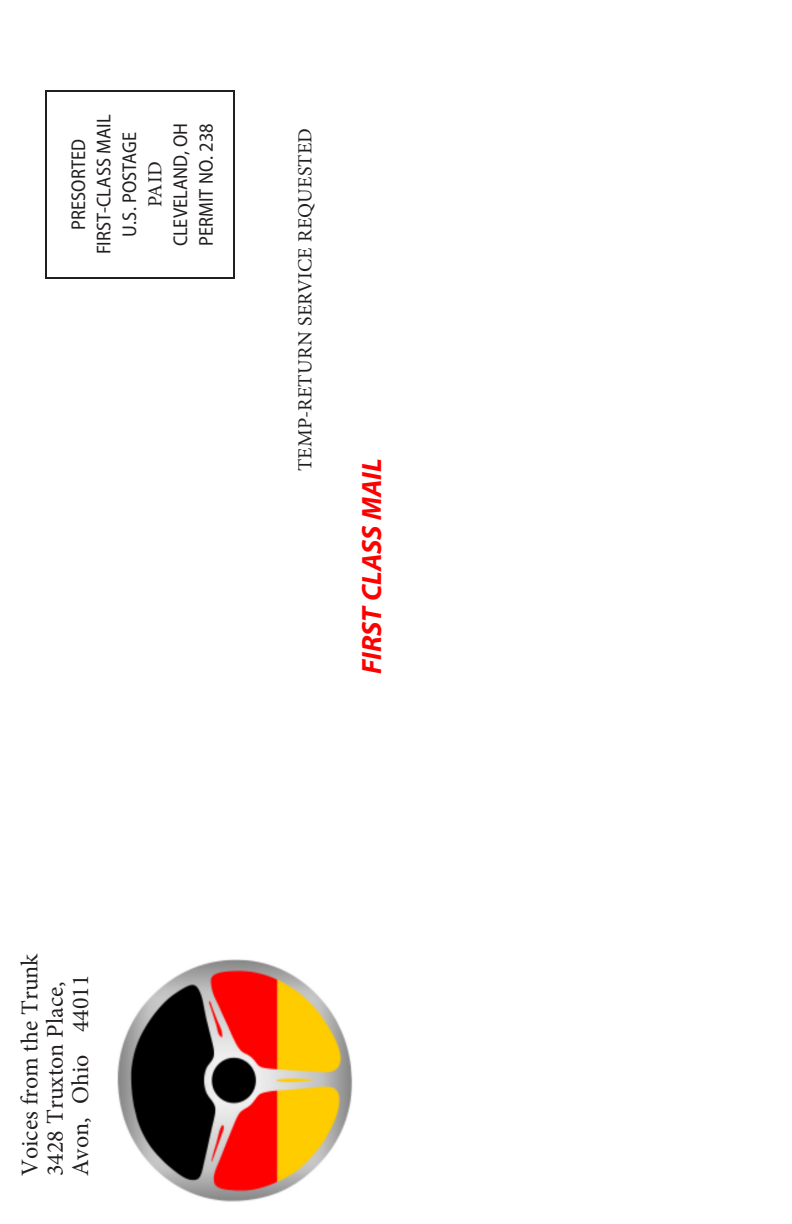
<style>
.page{position:relative;width:792px;height:1224px;background:#fff}
.page>*{position:absolute;margin:0;border:0;box-sizing:border-box;transform-origin:0 0}
.t1{font:italic 700 28px "Myriad Pro";letter-spacing:-.005em;color:#f00}
.t2{font:24px "Minion Pro";color:#231f20}
.t3{font:semi-condensed 20px "Myriad Pro";color:#231f20}
.t4{font:20px "Minion Pro";letter-spacing:.015em;color:#231f20}
</style>
<div class="page">
<div style="left:45px;top:90px;width:190px;height:189px;border:2px solid #231f20"></div>
<img style="left:117px;top:959px;width:235px;height:243px">
<p class="t3" style="left:66px;top:230px;width:92px;rotate:-90deg">PRESORTED</p>
<p class="t3" style="left:92px;top:254px;width:141px;rotate:-90deg">FIRST-CLASS MAIL</p>
<p class="t3" style="left:117px;top:237px;width:106px;rotate:-90deg">U.S. POSTAGE</p>
<p class="t4" style="left:142px;top:207px;width:47px;rotate:-90deg">PAID</p>
<p class="t3" style="left:168px;top:246px;width:125px;rotate:-90deg">CLEVELAND, OH</p>
<p class="t3" style="left:194px;top:246px;width:124px;rotate:-90deg">PERMIT NO. 238</p>
<p class="t4" style="left:292px;top:471px;width:345px;rotate:-90deg">TEMP-RETURN SERVICE REQUESTED</p>
<p class="t1" style="left:353px;top:674px;width:217px;rotate:-90deg">FIRST CLASS MAIL</p>
<p class="t2" style="left:14px;top:1176px;width:224px;rotate:-90deg">Voices from the Trunk</p>
<p class="t2" style="left:39px;top:1176px;width:196px;rotate:-90deg">3428 Truxton Place,</p>
<p class="t2" style="left:65px;top:1176px;width:203px;rotate:-90deg">Avon, Ohio 44011</p>
</div>
